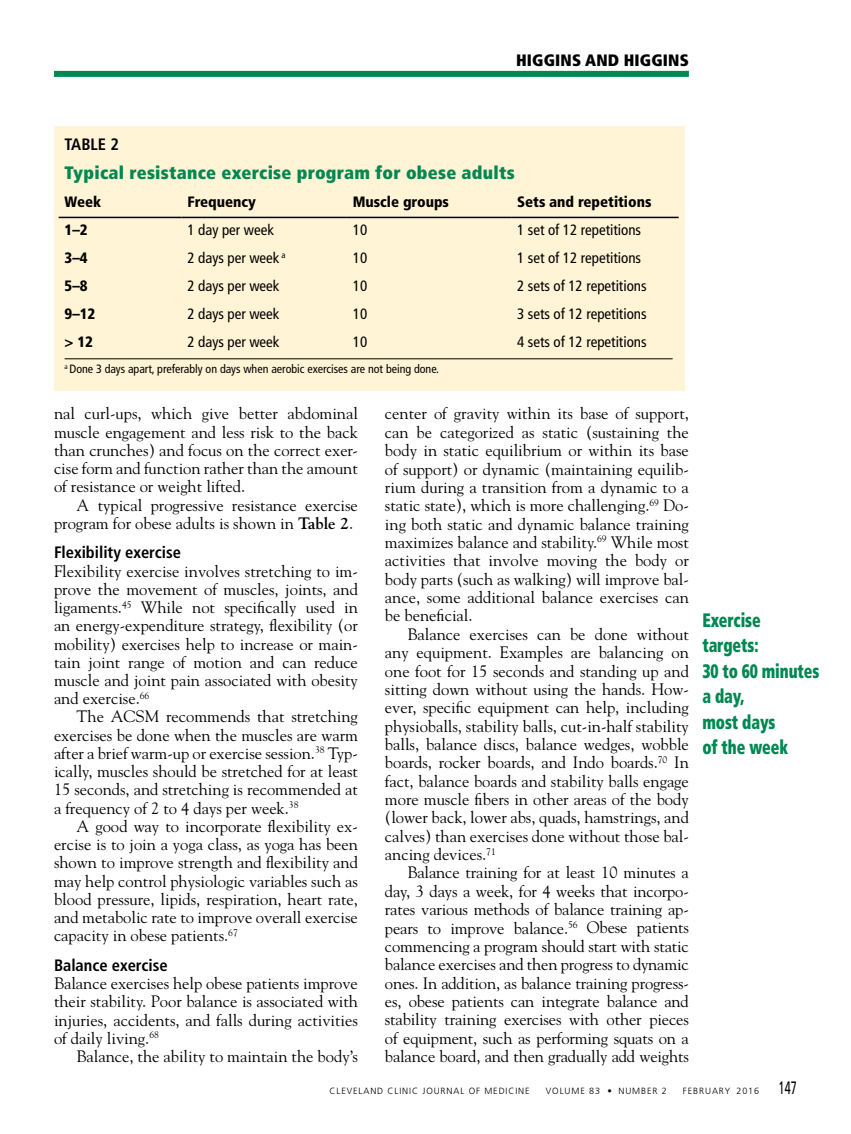
<style>
.page{position:relative;width:851px;height:1134px;background:#fff}
.page>*{position:absolute;margin:0;border:0;box-sizing:border-box;transform-origin:0 0}
.t1{font:900 condensed 19.5px/25.5px "Frutiger LT Std";letter-spacing:-.005em;color:#008752;scale:.8 1}
.t2{font:900 condensed 18px "Frutiger LT Std";letter-spacing:.015em;color:#008752}
.t3{font:16.5px/18.3px "Goudy Std";color:#000;text-align:justify}
.t4{font:700 condensed 16.5px "Frutiger LT Std";color:#000}
.t5{font:900 condensed 16.5px "Frutiger LT Std";letter-spacing:.01em;color:#000}
.t6{font:condensed 15px "Frutiger LT Std";color:#000}
.t7{font:900 condensed 15px "Frutiger LT Std";color:#000}
.t8{font:condensed 12px "Frutiger LT Std";color:#000}
.t9{font:300 9px "Frutiger LT Std";letter-spacing:.1em;color:#000}
.s1{font-weight:700}
.s2{font-weight:400;font-size:18px}
</style>
<div class="page">
<div style="left:54px;top:71px;width:634px;height:6px;background:#008752"></div>
<div style="left:54px;top:126px;width:630px;height:265px;background:#fff4d5"></div>
<hr style="left:59px;top:217px;width:122px;height:1px;background:#000">
<hr style="left:181px;top:217px;width:166px;height:1px;background:#000">
<hr style="left:347px;top:217px;width:164px;height:1px;background:#000">
<hr style="left:511px;top:217px;width:167px;height:1px;background:#000">
<hr style="left:65px;top:358px;width:607px;height:1px;background:#000">
<p class="t5" style="left:516px;top:51px;width:174px">HIGGINS AND HIGGINS</p>
<p class="t4" style="left:65px;top:135px;width:56px">TABLE 2</p>
<p class="t2" style="left:65px;top:161px;width:451px">Typical resistance exercise program for obese adults</p>
<p class="t7" style="left:65px;top:192px;width:38px">Week</p>
<p class="t7" style="left:187px;top:192px;width:70px">Frequency</p>
<p class="t7" style="left:353px;top:192px;width:98px">Muscle groups</p>
<p class="t7" style="left:517px;top:192px;width:136px">Sets and repetitions</p>
<p class="t7" style="left:65px;top:220px;width:25px">1–2</p>
<p class="t6" style="left:187px;top:221px;width:88px">1 day per week</p>
<p class="t6" style="left:353px;top:221px;width:16px">10</p>
<p class="t6" style="left:517px;top:221px;width:125px">1 set of 12 repetitions</p>
<p class="t7" style="left:65px;top:249px;width:25px">3–4</p>
<p class="t6" style="left:187px;top:249px;width:100px">2 days per week <sup>a</sup></p>
<p class="t6" style="left:353px;top:249px;width:16px">10</p>
<p class="t6" style="left:517px;top:249px;width:125px">1 set of 12 repetitions</p>
<p class="t7" style="left:65px;top:277px;width:25px">5–8</p>
<p class="t6" style="left:187px;top:277px;width:93px">2 days per week</p>
<p class="t6" style="left:353px;top:277px;width:16px">10</p>
<p class="t6" style="left:517px;top:277px;width:131px">2 sets of 12 repetitions</p>
<p class="t7" style="left:65px;top:305px;width:32px">9–12</p>
<p class="t6" style="left:187px;top:305px;width:93px">2 days per week</p>
<p class="t6" style="left:353px;top:305px;width:16px">10</p>
<p class="t6" style="left:517px;top:305px;width:131px">3 sets of 12 repetitions</p>
<p class="t7" style="left:65px;top:333px;width:30px">&gt; 12</p>
<p class="t6" style="left:187px;top:333px;width:93px">2 days per week</p>
<p class="t6" style="left:353px;top:333px;width:16px">10</p>
<p class="t6" style="left:517px;top:333px;width:131px">4 sets of 12 repetitions</p>
<p class="t8" style="left:65px;top:362px;width:376px"><sup>a</sup> Done 3 days apart, preferably on days when aerobic exercises are not being done.</p>
<p class="t3" style="left:54px;top:404px;width:305px">nal curl-ups, which give better abdominal muscle engagement and less risk to the back than crunches) and focus on the correct exer&shy;cise form and function rather than the amount of resistance or weight lifted.</p>
<p class="t3" style="left:54px;top:496px;width:305px;text-align:right">A typical progressive resistance exercise program for obese adults is shown in <span class="s1">Table 2</span>.</p>
<p class="t4" style="left:54px;top:543px;width:129px">Flexibility exercise</p>
<p class="t3" style="left:54px;top:562px;width:305px">Flexibility exercise involves stretching to im&shy;prove the movement of muscles, joints, and ligaments.<sup>45</sup> While not specifically used in an energy-expenditure strategy, flexibility (or mobility) exercises help to increase or main&shy;tain joint range of motion and can reduce muscle and joint pain associated with obesity and exercise.<sup>66</sup></p>
<p class="t3" style="left:54px;top:707px;width:305px;text-indent:23px">The ACSM recommends that stretching exercises be done when the muscles are warm after a brief warm-up or exercise session.<sup>38</sup> Typ&shy;ically, muscles should be stretched for at least 15 seconds, and stretching is recommended at a frequency of 2 to 4 days per week.<sup>38</sup></p>
<p class="t3" style="left:54px;top:817px;width:305px;text-indent:23px">A good way to incorporate flexibility ex&shy;ercise is to join a yoga class, as yoga has been shown to improve strength and flexibility and may help control physiologic variables such as blood pressure, lipids, respiration, heart rate, and metabolic rate to improve overall exercise capacity in obese patients.<sup>67</sup></p>
<p class="t4" style="left:54px;top:955px;width:115px">Balance exercise</p>
<p class="t3" style="left:54px;top:974px;width:305px">Balance exercises help obese patients improve their stability. Poor balance is associated with injuries, accidents, and falls during activities of daily living.<sup>68</sup></p>
<p class="t3" style="left:77px;top:1047px;width:283px">Balance, the ability to maintain the body’s</p>
<p class="t3" style="left:385px;top:404px;width:305px">center of gravity within its base of support, can be categorized as static (sustaining the body in static equilibrium or within its base of support) or dynamic (maintaining equilib&shy;rium during a transition from a dynamic to a static state), which is more challenging.<sup>69</sup> Do&shy;ing both static and dynamic balance training maximizes balance and stability.<sup>69</sup> While most activities that involve moving the body or body parts (such as walking) will improve bal&shy;ance, some additional balance exercises can be beneficial.</p>
<p class="t3" style="left:385px;top:625px;width:305px;text-indent:23px">Balance exercises can be done without any equipment. Examples are balancing on one foot for 15 seconds and standing up and sitting down without using the hands. How&shy;ever, specific equipment can help, including physioballs, stability balls, cut-in-half stability balls, balance discs, balance wedges, wobble boards, rocker boards, and Indo boards.<sup>70</sup> In fact, balance boards and stability balls engage more muscle fibers in other areas of the body (lower back, lower abs, quads, hamstrings, and calves) than exercises done without those bal&shy;ancing devices.<sup>71</sup></p>
<p class="t3" style="left:385px;top:863px;width:305px;text-indent:23px">Balance training for at least 10 minutes a day, 3 days a week, for 4 weeks that incorpo&shy;rates various methods of balance training ap&shy;pears to improve balance.<sup>56</sup> Obese patients commencing a program should start with static balance exercises and then progress to dynamic ones. In addition, as balance training progress&shy;es, obese patients can integrate balance and stability training exercises with other pieces of equipment, such as performing squats on a balance board, and then gradually add weights</p>
<p class="t1" style="left:702px;top:607px;width:148px">Exercise targets:<br>30 to 60 minutes a day,<br>most days<br>of the week</p>
<p class="t9" style="left:329px;top:1085px;width:202px">CLEVELAND CLINIC JOURNAL OF MEDICINE</p>
<p class="t9" style="left:546px;top:1085px;width:122px">VOLUME 83 • NUMBER 2</p>
<p class="t9" style="left:683px;top:1085px;width:115px">FEBRUARY 2016 <span class="s2">147</span></p>
</div>
